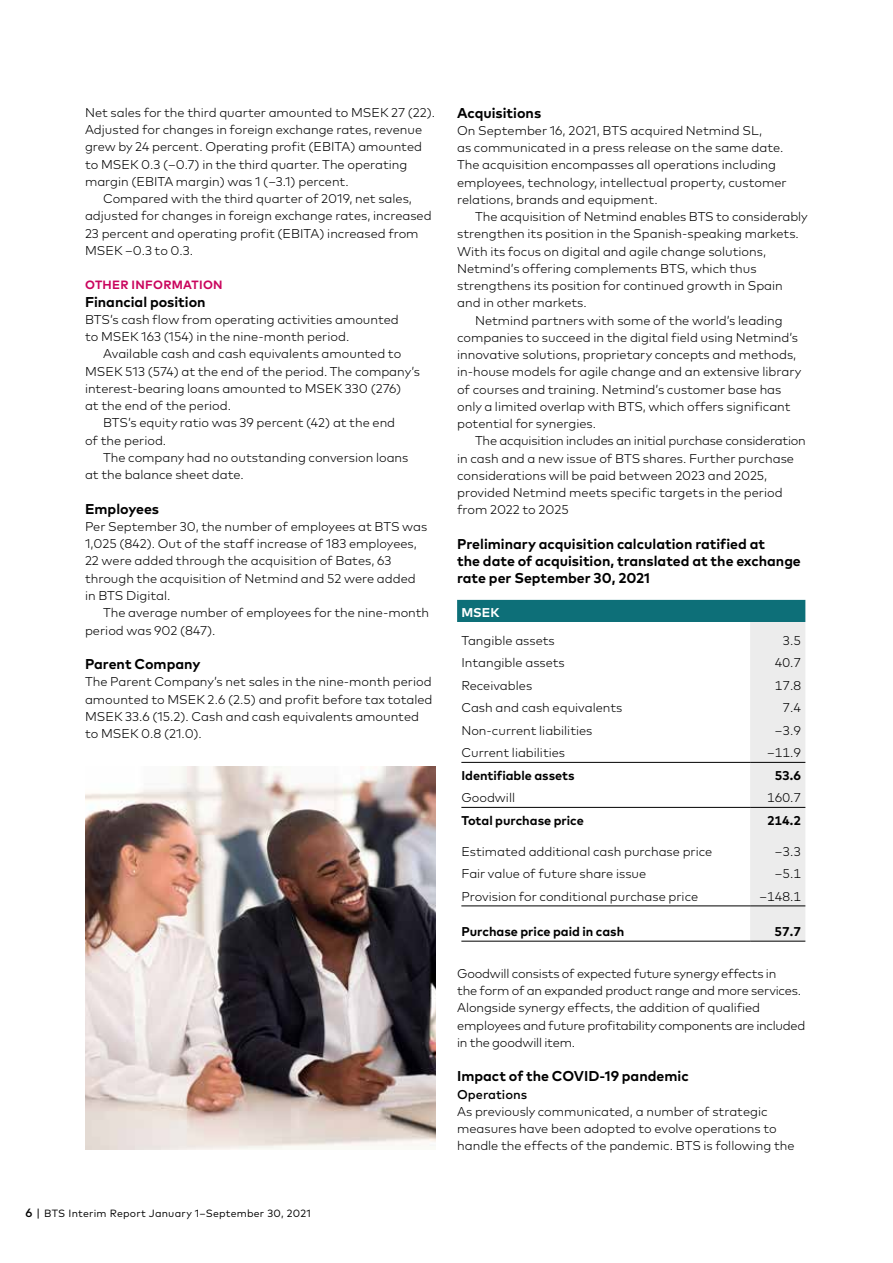
<style>
.page{position:relative;width:893px;height:1263px;background:#fff}
.page>*{position:absolute;margin:0;border:0;box-sizing:border-box;transform-origin:0 0}
.t1{font:700 14.25px/17.2px "Mark OT";color:#000}
.t2{font:300 12.75px/17.2px "Mark OT";color:#000}
.t3{font:700 12.75px "Mark OT";color:#000}
.t4{font:500 12.75px "Mark OT";color:#000}
.t5{font:700 12.75px "Mark OT";color:#fff}
.t6{font:700 12px "Mark OT";letter-spacing:.025em;color:#ca065e}
.t7{font:10.5px "Mark OT";letter-spacing:.02em;color:#000}
.s1{font-weight:500;font-size:12px}
.s2{font-size:12px}
</style>
<div class="page">
<svg style="left:457px;top:600px;width:348px;height:341px"></svg>
<hr style="left:461px;top:762px;width:289px;height:1px;background:#000">
<hr style="left:750px;top:762px;width:55px;height:1px;background:#000">
<hr style="left:461px;top:807px;width:289px;height:1px;background:#000">
<hr style="left:750px;top:807px;width:55px;height:1px;background:#000">
<hr style="left:461px;top:906px;width:289px;height:1px;background:#000">
<hr style="left:750px;top:906px;width:55px;height:1px;background:#000">
<hr style="left:461px;top:941px;width:289px;height:1px;background:#000">
<hr style="left:750px;top:941px;width:55px;height:1px;background:#000">
<img style="left:85px;top:766px;width:351px;height:383px">
<p class="t2" style="left:85px;top:104px;width:352px">Net sales for the third quarter amounted to MSEK 27 (22).</p>
<p class="t2" style="left:85px;top:121px;width:339px">Adjusted for changes in foreign exchange rates, revenue</p>
<p class="t2" style="left:85px;top:138px;width:339px">grew by 24 percent. Operating profit (EBITA) amounted</p>
<p class="t2" style="left:85px;top:155px;width:324px">to MSEK 0.3 (–0.7) in the third quarter. The operating</p>
<p class="t2" style="left:85px;top:173px;width:265px">margin (EBITA margin) was 1 (–3.1) percent.</p>
<p class="t2" style="left:103px;top:190px;width:311px">Compared with the third quarter of 2019, net sales,</p>
<p class="t2" style="left:85px;top:207px;width:348px">adjusted for changes in foreign exchange rates, increased</p>
<p class="t2" style="left:85px;top:224px;width:335px">23 percent and operating profit (EBITA) increased from</p>
<p class="t2" style="left:85px;top:242px;width:110px">MSEK –0.3 to 0.3.</p>
<p class="t6" style="left:85px;top:277px;width:139px">OTHER INFORMATION</p>
<p class="t1" style="left:85px;top:293px;width:122px">Financial position</p>
<p class="t2" style="left:85px;top:311px;width:315px">BTS’s cash flow from operating activities amounted to MSEK 163 (154) in the nine-month period.</p>
<p class="t2" style="left:103px;top:345px;width:300px">Available cash and cash equivalents amounted to</p>
<p class="t2" style="left:85px;top:362px;width:337px">MSEK 513 (574) at the end of the period. The company’s</p>
<p class="t2" style="left:85px;top:380px;width:318px">interest-bearing loans amounted to MSEK 330 (276)</p>
<p class="t2" style="left:85px;top:397px;width:148px">at the end of the period.</p>
<p class="t2" style="left:103px;top:414px;width:294px">BTS’s equity ratio was 39 percent (42) at the end</p>
<p class="t2" style="left:85px;top:431px;width:83px">of the period.</p>
<p class="t2" style="left:103px;top:449px;width:307px">The company had no outstanding conversion loans</p>
<p class="t2" style="left:85px;top:466px;width:160px">at the balance sheet date.</p>
<p class="t1" style="left:85px;top:500px;width:76px">Employees</p>
<p class="t2" style="left:85px;top:518px;width:344px">Per September 30, the number of employees at BTS was 1,025 (842). Out of the staff increase of 183 employees, 22 were added through the acquisition of Bates, 63 through the acquisition of Netmind and 52 were added in BTS Digital.</p>
<p class="t2" style="left:85px;top:604px;width:346px;text-indent:18px">The average number of employees for the nine-month period was 902 (847).</p>
<p class="t1" style="left:85px;top:655px;width:117px">Parent Company</p>
<p class="t2" style="left:85px;top:673px;width:349px">The Parent Company’s net sales in the nine-month period amounted to MSEK 2.6 (2.5) and profit before tax totaled MSEK 33.6 (15.2). Cash and cash equivalents amounted to MSEK 0.8 (21.0).</p>
<p class="t7" style="left:26px;top:1207px;width:287px"><span class="s1">6</span> <span class="s2">|</span> BTS Interim Report January 1–September 30, 2021</p>
<p class="t1" style="left:457px;top:103px;width:86px">Acquisitions</p>
<p class="t2" style="left:457px;top:122px;width:331px">On September 16, 2021, BTS acquired Netmind SL,<br>as communicated in a press release on the same date.<br>The acquisition encompasses all operations including employees, technology, intellectual property, customer relations, brands and equipment.</p>
<p class="t2" style="left:475px;top:208px;width:334px">The acquisition of Netmind enables BTS to considerably</p>
<p class="t2" style="left:457px;top:225px;width:343px">strengthen its position in the Spanish-speaking markets.</p>
<p class="t2" style="left:457px;top:242px;width:311px">With its focus on digital and agile change solutions,</p>
<p class="t2" style="left:457px;top:260px;width:301px">Netmind’s offering complements BTS, which thus</p>
<p class="t2" style="left:457px;top:277px;width:327px">strengthens its position for continued growth in Spain</p>
<p class="t2" style="left:457px;top:294px;width:131px">and in other markets.</p>
<p class="t2" style="left:475px;top:311px;width:309px">Netmind partners with some of the world’s leading</p>
<p class="t2" style="left:457px;top:329px;width:342px">companies to succeed in the digital field using Netmind’s</p>
<p class="t2" style="left:457px;top:346px;width:341px">innovative solutions, proprietary concepts and methods,</p>
<p class="t2" style="left:457px;top:363px;width:346px">in-house models for agile change and an extensive library</p>
<p class="t2" style="left:457px;top:380px;width:326px">of courses and training. Netmind’s customer base has</p>
<p class="t2" style="left:457px;top:398px;width:335px">only a limited overlap with BTS, which offers significant</p>
<p class="t2" style="left:457px;top:415px;width:140px">potential for synergies.</p>
<p class="t2" style="left:475px;top:432px;width:332px">The acquisition includes an initial purchase consideration</p>
<p class="t2" style="left:457px;top:449px;width:338px">in cash and a new issue of BTS shares. Further purchase</p>
<p class="t2" style="left:457px;top:467px;width:312px">considerations will be paid between 2023 and 2025,</p>
<p class="t2" style="left:457px;top:484px;width:327px">provided Netmind meets specific targets in the period</p>
<p class="t2" style="left:457px;top:501px;width:113px">from 2022 to 2025</p>
<p class="t1" style="left:457px;top:535px;width:345px">Preliminary acquisition calculation ratified at<br>the date of acquisition, translated at the exchange rate per September 30, 2021</p>
<p class="t5" style="left:461px;top:604px;width:40px">MSEK</p>
<p class="t2" style="left:461px;top:631px;width:95px">Tangible assets</p>
<p class="t2" style="left:782px;top:631px;width:20px">3.5</p>
<p class="t2" style="left:461px;top:654px;width:105px">Intangible assets</p>
<p class="t2" style="left:775px;top:654px;width:28px">40.7</p>
<p class="t2" style="left:461px;top:676px;width:72px">Receivables</p>
<p class="t2" style="left:775px;top:676px;width:28px">17.8</p>
<p class="t2" style="left:461px;top:699px;width:163px">Cash and cash equivalents</p>
<p class="t2" style="left:782px;top:699px;width:20px">7.4</p>
<p class="t2" style="left:461px;top:721px;width:133px">Non-current liabilities</p>
<p class="t2" style="left:775px;top:721px;width:28px">–3.9</p>
<p class="t2" style="left:461px;top:744px;width:105px">Current liabilities</p>
<p class="t2" style="left:767px;top:744px;width:35px">–11.9</p>
<p class="t3" style="left:461px;top:767px;width:115px">Identifiable assets</p>
<p class="t3" style="left:775px;top:767px;width:28px">53.6</p>
<p class="t2" style="left:461px;top:789px;width:55px">Goodwill</p>
<p class="t2" style="left:767px;top:789px;width:35px">160.7</p>
<p class="t3" style="left:461px;top:812px;width:124px">Total purchase price</p>
<p class="t3" style="left:767px;top:812px;width:36px">214.2</p>
<p class="t2" style="left:461px;top:842px;width:253px">Estimated additional cash purchase price</p>
<p class="t2" style="left:775px;top:842px;width:28px">–3.3</p>
<p class="t2" style="left:461px;top:865px;width:186px">Fair value of future share issue</p>
<p class="t2" style="left:775px;top:865px;width:28px">–5.1</p>
<p class="t2" style="left:461px;top:887px;width:238px">Provision for conditional purchase price</p>
<p class="t2" style="left:759px;top:887px;width:43px">–148.1</p>
<p class="t3" style="left:461px;top:923px;width:164px">Purchase price paid in cash</p>
<p class="t3" style="left:775px;top:923px;width:28px">57.7</p>
<p class="t2" style="left:457px;top:965px;width:350px">Goodwill consists of expected future synergy effects in<br>the form of an expanded product range and more services.<br>Alongside synergy effects, the addition of qualified employees and future profitability components are included in the goodwill item.</p>
<p class="t1" style="left:457px;top:1067px;width:233px">Impact of the COVID-19 pandemic</p>
<p class="t4" style="left:457px;top:1086px;width:72px">Operations</p>
<p class="t2" style="left:457px;top:1103px;width:339px">As previously communicated, a number of strategic measures have been adopted to evolve operations to handle the effects of the pandemic. BTS is following the</p>
</div>
